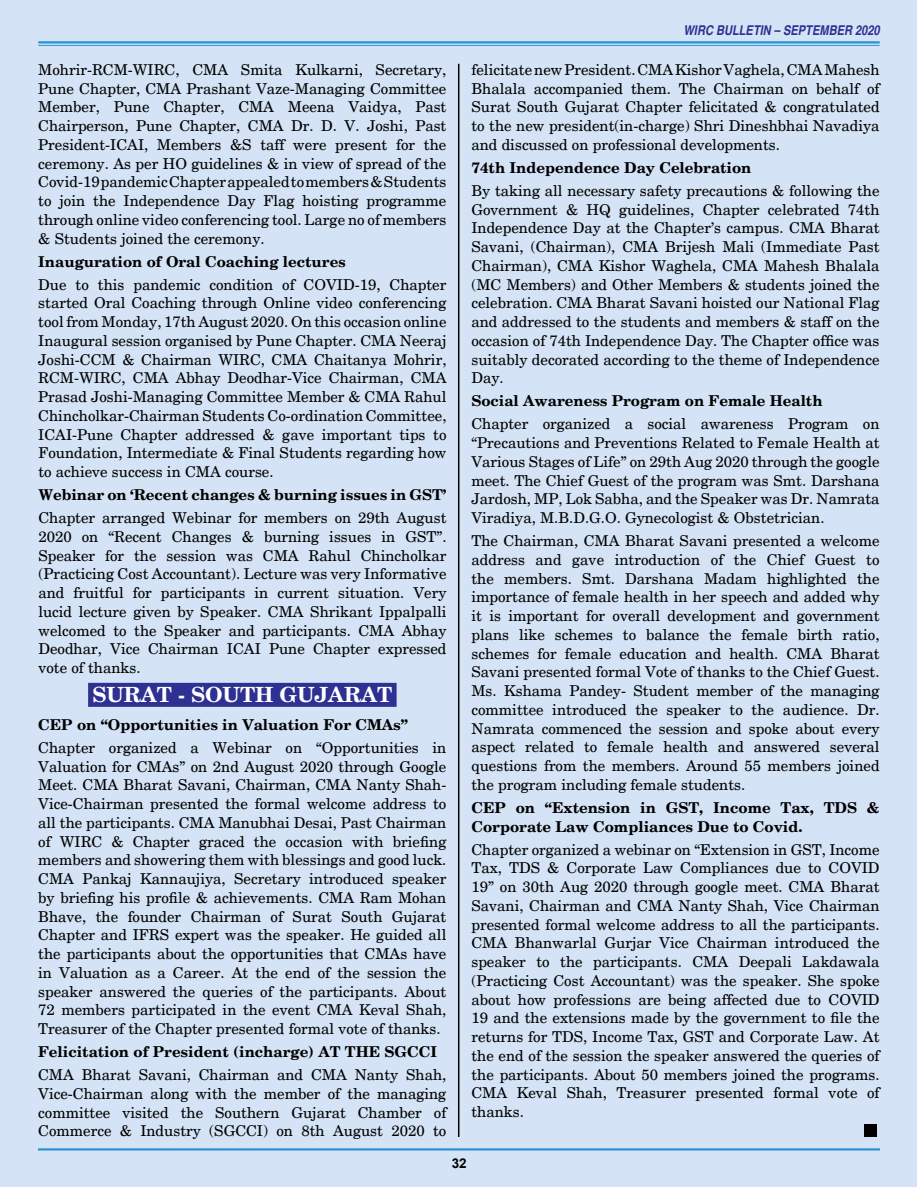
<style>
.page{position:relative;width:918px;height:1188px;background:#fff}
.page>*{position:absolute;margin:0;border:0;box-sizing:border-box;transform-origin:0 0}
.t1{font:700 21px "New Century Schlbk";color:#fff}
.t2{font:15px/18.8px "New Century Schlbk";color:#000;text-align:justify}
.t3{font:700 15px/18.8px "New Century Schlbk";color:#000}
.t4{font:italic 700 condensed 13.5px "Helvetica";color:#2e3092}
.t5{font:700 13.5px "Helvetica";color:#000}
</style>
<div class="page">
<div style="left:1px;top:1px;width:916px;height:1186px;background:#d4e3f5"></div>
<hr style="left:38px;top:1148px;width:842px;height:3px;background:#2b93d1">
<hr style="left:38px;top:41px;width:842px;height:3px;background:#2b93d1">
<hr style="left:38px;top:45px;width:842px;height:1px;background:#2b93d1">
<hr style="left:458px;top:64px;width:1px;height:1073px;background:#000">
<div style="left:88px;top:683px;width:309px;height:24px;background:#2e3092"></div>
<div style="left:865px;top:1124px;width:12px;height:12px;background:#000"></div>
<p class="t2" style="left:38px;top:60px;width:410px">Mohrir-RCM-WIRC, CMA Smita Kulkarni, Secretary, Pune Chapter, CMA Prashant Vaze-Managing Committee Member, Pune Chapter, CMA Meena Vaidya, Past Chairperson, Pune Chapter, CMA Dr. D. V. Joshi, Past President-ICAI, Members &amp;S taff were present for the ceremony. As per HO guidelines &amp; in view of spread of the Covid-19pandemicChapterappealedtomembers&amp;Students to join the Independence Day Flag hoisting programme through online video conferencing tool. Large no of members &amp; Students joined the ceremony.</p>
<p class="t3" style="left:38px;top:252px;width:309px">Inauguration of Oral Coaching lectures</p>
<p class="t2" style="left:38px;top:275px;width:410px">Due to this pandemic condition of COVID-19, Chapter started Oral Coaching through Online video conferencing tool from Monday, 17th August 2020. On this occasion online Inaugural session organised by Pune Chapter. CMA Neeraj Joshi-CCM &amp; Chairman WIRC, CMA Chaitanya Mohrir, RCM-WIRC, CMA Abhay Deodhar-Vice Chairman, CMA Prasad Joshi-Managing Committee Member &amp; CMA Rahul Chincholkar-Chairman Students Co-ordination Committee, ICAI-Pune Chapter addressed &amp; gave important tips to Foundation, Intermediate &amp; Final Students regarding how to achieve success in CMA course.</p>
<p class="t3" style="left:38px;top:486px;width:410px">Webinar on ‘Recent changes &amp; burning issues in GST’</p>
<p class="t2" style="left:38px;top:509px;width:410px">Chapter arranged Webinar for members on 29th August 2020 on “Recent Changes &amp; burning issues in GST”.<br>Speaker for the session was CMA Rahul Chincholkar (Practicing Cost Accountant). Lecture was very Informative and fruitful for participants in current situation. Very lucid lecture given by Speaker. CMA Shrikant Ippalpalli welcomed to the Speaker and participants. CMA Abhay Deodhar, Vice Chairman ICAI Pune Chapter expressed vote of thanks.</p>
<h1 class="t1" style="left:92px;top:682px;width:301px">SURAT - SOUTH GUJARAT</h1>
<p class="t3" style="left:38px;top:716px;width:371px">CEP on “Opportunities in Valuation For CMAs”</p>
<p class="t2" style="left:38px;top:738px;width:410px">Chapter organized a Webinar on “Opportunities in Valuation for CMAs” on 2nd August 2020 through Google Meet. CMA Bharat Savani, Chairman, CMA Nanty Shah-Vice-Chairman presented the formal welcome address to all the participants. CMA Manubhai Desai, Past Chairman of WIRC &amp; Chapter graced the occasion with briefing members and showering them with blessings and good luck.<br>CMA Pankaj Kannaujiya, Secretary introduced speaker by briefing his profile &amp; achievements. CMA Ram Mohan Bhave, the founder Chairman of Surat South Gujarat Chapter and IFRS expert was the speaker. He guided all the participants about the opportunities that CMAs have in Valuation as a Career. At the end of the session the speaker answered the queries of the participants. About 72 members participated in the event CMA Keval Shah, Treasurer of the Chapter presented formal vote of thanks.</p>
<p class="t3" style="left:38px;top:1043px;width:400px">Felicitation of President (incharge) AT THE SGCCI</p>
<p class="t2" style="left:38px;top:1066px;width:410px">CMA Bharat Savani, Chairman and CMA Nanty Shah, Vice-Chairman along with the member of the managing committee visited the Southern Gujarat Chamber of Commerce &amp; Industry (SGCCI) on 8th August 2020 to</p>
<p class="t4" style="left:684px;top:22px;width:198px">WIRC BULLETIN – SEPTEMBER 2020</p>
<p class="t2" style="left:471px;top:60px;width:410px">felicitatenewPresident.CMAKishorVaghela,CMAMahesh Bhalala accompanied them. The Chairman on behalf of Surat South Gujarat Chapter felicitated &amp; congratulated to the new president(in-charge) Shri Dineshbhai Navadiya and discussed on professional developments.</p>
<p class="t3" style="left:471px;top:159px;width:282px">74th Independence Day Celebration</p>
<p class="t2" style="left:471px;top:181px;width:410px">By taking all necessary safety precautions &amp; following the Government &amp; HQ guidelines, Chapter celebrated 74th Independence Day at the Chapter’s campus. CMA Bharat Savani, (Chairman), CMA Brijesh Mali (Immediate Past Chairman), CMA Kishor Waghela, CMA Mahesh Bhalala (MC Members) and Other Members &amp; students joined the celebration. CMA Bharat Savani hoisted our National Flag and addressed to the students and members &amp; staff on the occasion of 74th Independence Day. The Chapter office was suitably decorated according to the theme of Independence Day.</p>
<p class="t3" style="left:471px;top:392px;width:353px">Social Awareness Program on Female Health</p>
<p class="t2" style="left:471px;top:415px;width:410px">Chapter organized a social awareness Program on “Precautions and Preventions Related to Female Health at Various Stages of Life” on 29th Aug 2020 through the google meet. The Chief Guest of the program was Smt. Darshana Jardosh, MP, Lok Sabha, and the Speaker was Dr. Namrata Viradiya, M.B.D.G.O. Gynecologist &amp; Obstetrician.</p>
<p class="t2" style="left:471px;top:532px;width:410px">The Chairman, CMA Bharat Savani presented a welcome address and gave introduction of the Chief Guest to the members. Smt. Darshana Madam highlighted the importance of female health in her speech and added why it is important for overall development and government plans like schemes to balance the female birth ratio, schemes for female education and health. CMA Bharat Savani presented formal Vote of thanks to the Chief Guest.<br>Ms. Kshama Pandey- Student member of the managing committee introduced the speaker to the audience. Dr.<br>Namrata commenced the session and spoke about every aspect related to female health and answered several questions from the members. Around 55 members joined the program including female students.</p>
<p class="t3" style="left:471px;top:799px;width:410px">CEP on “Extension in GST, Income Tax, TDS &amp;<br>Corporate Law Compliances Due to Covid.</p>
<p class="t2" style="left:471px;top:840px;width:410px">Chapter organized a webinar on “Extension in GST, Income Tax, TDS &amp; Corporate Law Compliances due to COVID 19” on 30th Aug 2020 through google meet. CMA Bharat Savani, Chairman and CMA Nanty Shah, Vice Chairman presented formal welcome address to all the participants.<br>CMA Bhanwarlal Gurjar Vice Chairman introduced the speaker to the participants. CMA Deepali Lakdawala (Practicing Cost Accountant) was the speaker. She spoke about how professions are being affected due to COVID 19 and the extensions made by the government to file the returns for TDS, Income Tax, GST and Corporate Law. At the end of the session the speaker answered the queries of the participants. About 50 members joined the programs.<br>CMA Keval Shah, Treasurer presented formal vote of thanks.</p>
<p class="t5" style="left:452px;top:1154px;width:17px">32</p>
</div>
